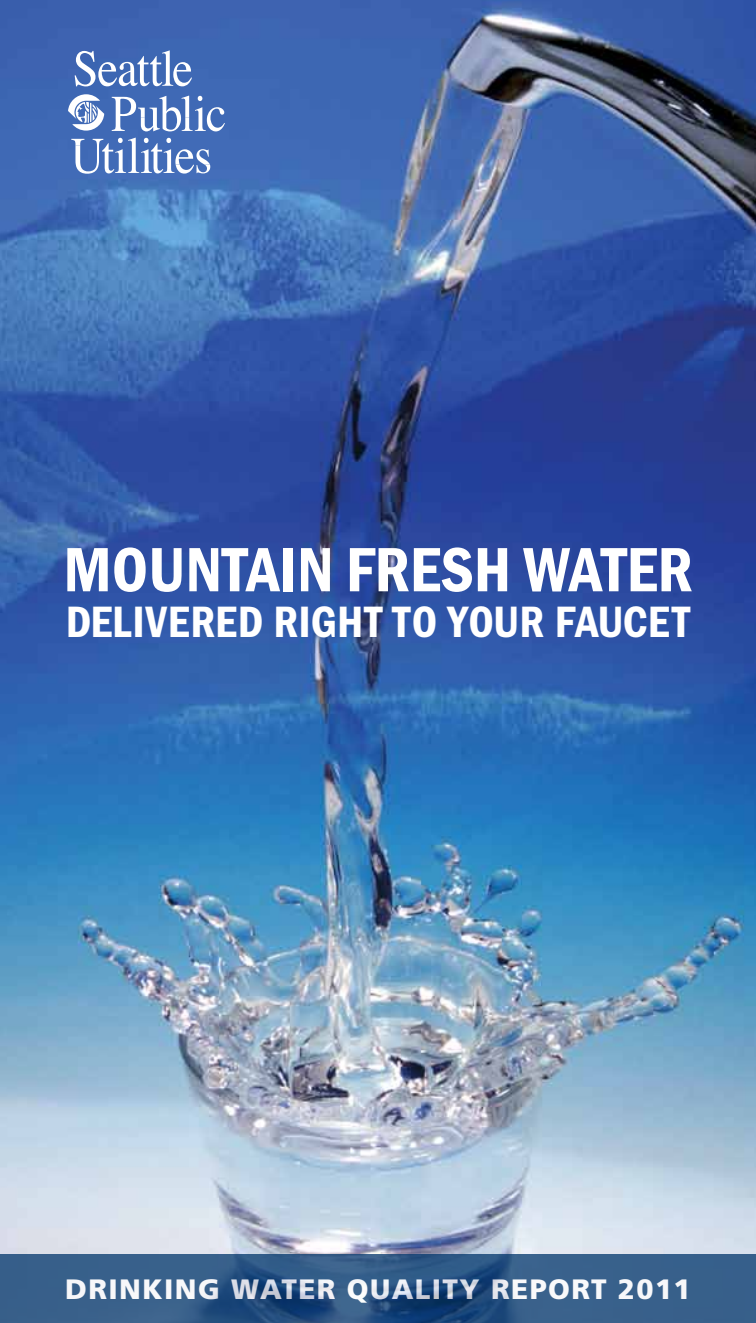
<style>
.page{position:relative;width:756px;height:1323px;background:#fff}
.page>*{position:absolute;margin:0;border:0;box-sizing:border-box;transform-origin:0 0}
.t1{font:600 condensed 64.75px "Franklin Got T";color:#fff}
.t2{font:600 condensed 45.5px "Franklin Got T";letter-spacing:.01em;color:#fff}
.t3{font:900 28px "Frutiger";letter-spacing:.05em;color:#fff}
</style>
<div class="page">
<img style="left:0;top:0;width:756px;height:1255px">
<svg style="left:68px;top:94px;width:36px;height:37px"></svg>
<svg style="left:71px;top:138px;width:139px;height:36px"></svg>
<svg style="left:112px;top:96px;width:113px;height:35px"></svg>
<svg style="left:75px;top:50px;width:117px;height:36px"></svg>
<svg style="left:0;top:1255px;width:756px;height:68px;background:#305985"></svg>
<h1 class="t1" style="left:63px;top:533px;width:631px">MOUNTAIN FRESH WATER</h1>
<h2 class="t2" style="left:66px;top:596px;width:429px">DELIVERED RIGHT TO YOUR</h2>
<h2 class="t2" style="left:555px;top:596px;width:114px">FAUCET</h2>
<p class="t3" style="left:65px;top:1272px;width:627px">DRINKING WATER QUALITY REPORT 2011</p>
</div>
